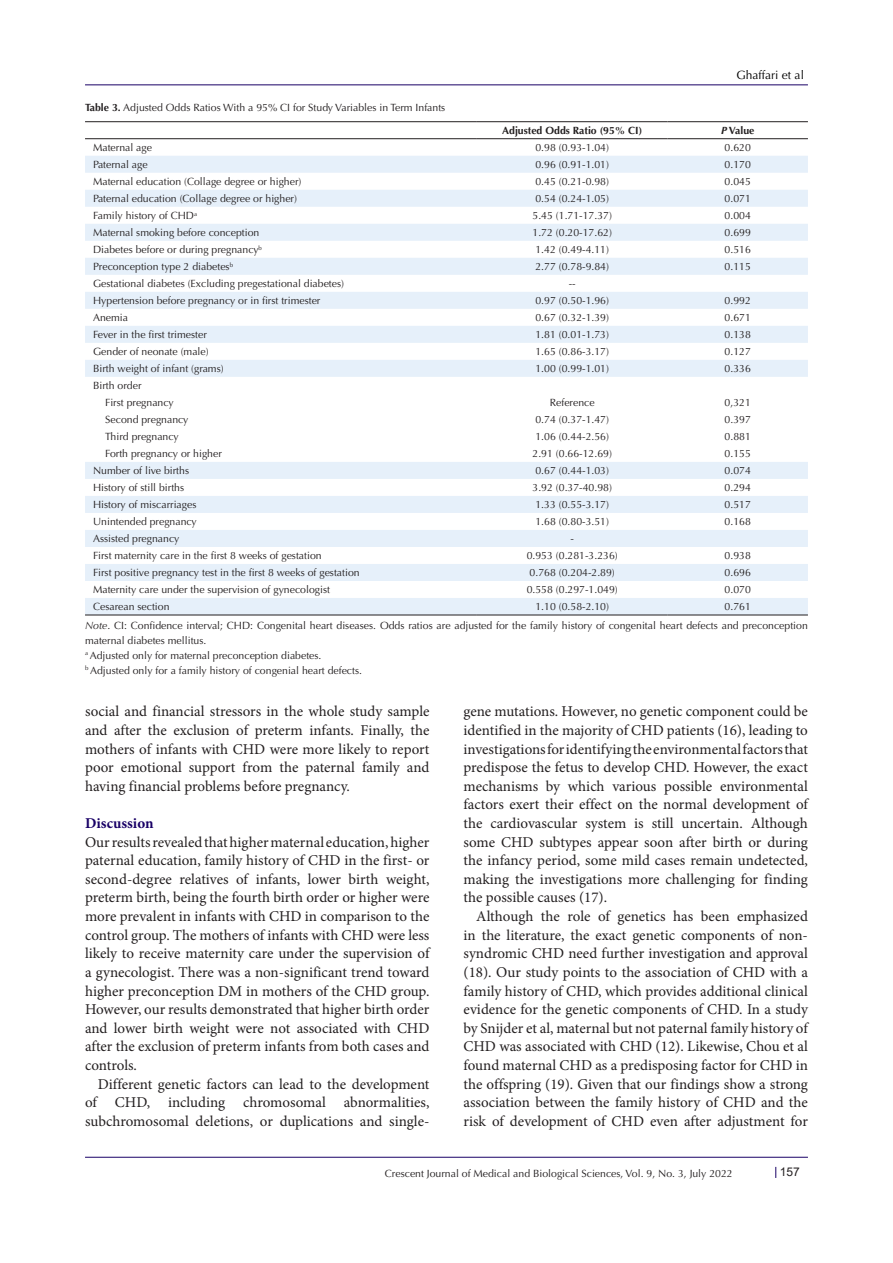
<style>
.page{position:relative;width:893px;height:1263px;background:#fff}
.page>*{position:absolute;margin:0;border:0;box-sizing:border-box;transform-origin:0 0}
.t1{font:15px/18.6px "Minion Pro";letter-spacing:-.005em;color:#231f20;text-align:justify}
.t2{font:700 15px "Minion Pro";color:#190066}
.t3{font:12px "Optima LT Std";color:#000001}
.t4{font:12px "Arial";color:#231f20}
.t5{font:10.5px/15px "Optima LT Std";color:#231f20}
.t6{font:700 10.5px "Optima LT Std";color:#231f20}
.s1{font-weight:700}
.s2{font-style:italic}
</style>
<div class="page">
<hr style="left:85px;top:85px;width:723px;height:1px;background:#190066">
<hr style="left:85px;top:1157px;width:723px;height:1px;background:#190066">
<svg style="left:85px;top:156px;width:723px;height:459px"></svg>
<hr style="left:85px;top:121px;width:392px;height:1px;background:#231f20">
<hr style="left:477px;top:121px;width:191px;height:1px;background:#231f20">
<hr style="left:668px;top:121px;width:140px;height:1px;background:#231f20">
<hr style="left:85px;top:138px;width:392px;height:1px;background:#231f20">
<hr style="left:477px;top:138px;width:191px;height:1px;background:#231f20">
<hr style="left:668px;top:138px;width:140px;height:1px;background:#231f20">
<hr style="left:85px;top:615px;width:392px;height:1px;background:#231f20">
<hr style="left:477px;top:615px;width:191px;height:1px;background:#231f20">
<hr style="left:668px;top:615px;width:140px;height:1px;background:#231f20">
<p class="t5" style="left:85px;top:100px;width:362px"><span class="s1">Table 3.</span> Adjusted Odds Ratios With a 95% CI for Study Variables in Term Infants</p>
<p class="t3" style="left:737px;top:67px;width:69px">Ghaffari et al</p>
<p class="t6" style="left:502px;top:124px;width:142px">Adjusted Odds Ratio (95% CI)</p>
<p class="t6" style="left:721px;top:124px;width:35px"><span class="s2">P</span> Value</p>
<p class="t5" style="left:93px;top:140px;width:60px">Maternal age</p>
<p class="t5" style="left:535px;top:140px;width:75px">0.98 (0.93-1.04)</p>
<p class="t5" style="left:725px;top:140px;width:28px">0.620</p>
<p class="t5" style="left:93px;top:157px;width:56px">Paternal age</p>
<p class="t5" style="left:535px;top:157px;width:75px">0.96 (0.91-1.01)</p>
<p class="t5" style="left:725px;top:157px;width:28px">0.170</p>
<p class="t5" style="left:93px;top:174px;width:210px">Maternal education (Collage degree or higher)</p>
<p class="t5" style="left:535px;top:174px;width:75px">0.45 (0.21-0.98)</p>
<p class="t5" style="left:725px;top:174px;width:28px">0.045</p>
<p class="t5" style="left:93px;top:191px;width:205px">Paternal education (Collage degree or higher)</p>
<p class="t5" style="left:535px;top:191px;width:75px">0.54 (0.24-1.05)</p>
<p class="t5" style="left:725px;top:191px;width:28px">0.071</p>
<p class="t5" style="left:93px;top:208px;width:106px">Family history of CHD<sup>a</sup></p>
<p class="t5" style="left:533px;top:208px;width:81px">5.45 (1.71-17.37)</p>
<p class="t5" style="left:725px;top:208px;width:28px">0.004</p>
<p class="t5" style="left:93px;top:225px;width:168px">Maternal smoking before conception</p>
<p class="t5" style="left:533px;top:225px;width:81px">1.72 (0.20-17.62)</p>
<p class="t5" style="left:725px;top:225px;width:28px">0.699</p>
<p class="t5" style="left:93px;top:242px;width:170px">Diabetes before or during pregnancy<sup>b</sup></p>
<p class="t5" style="left:535px;top:242px;width:75px">1.42 (0.49-4.11)</p>
<p class="t5" style="left:725px;top:242px;width:28px">0.516</p>
<p class="t5" style="left:93px;top:259px;width:141px">Preconception type 2 diabetes<sup>b</sup></p>
<p class="t5" style="left:535px;top:259px;width:75px">2.77 (0.78-9.84)</p>
<p class="t5" style="left:725px;top:259px;width:28px">0.115</p>
<p class="t5" style="left:93px;top:276px;width:252px">Gestational diabetes (Excluding pregestational diabetes)</p>
<p class="t5" style="left:569px;top:276px;width:8px">--</p>
<p class="t5" style="left:93px;top:293px;width:229px">Hypertension before pregnancy or in first trimester</p>
<p class="t5" style="left:535px;top:293px;width:75px">0.97 (0.50-1.96)</p>
<p class="t5" style="left:725px;top:293px;width:28px">0.992</p>
<p class="t5" style="left:93px;top:310px;width:37px">Anemia</p>
<p class="t5" style="left:535px;top:310px;width:75px">0.67 (0.32-1.39)</p>
<p class="t5" style="left:725px;top:310px;width:28px">0.671</p>
<p class="t5" style="left:93px;top:327px;width:115px">Fever in the first trimester</p>
<p class="t5" style="left:535px;top:327px;width:75px">1.81 (0.01-1.73)</p>
<p class="t5" style="left:725px;top:327px;width:28px">0.138</p>
<p class="t5" style="left:93px;top:344px;width:117px">Gender of neonate (male)</p>
<p class="t5" style="left:535px;top:344px;width:75px">1.65 (0.86-3.17)</p>
<p class="t5" style="left:725px;top:344px;width:28px">0.127</p>
<p class="t5" style="left:93px;top:361px;width:132px">Birth weight of infant (grams)</p>
<p class="t5" style="left:535px;top:361px;width:75px">1.00 (0.99-1.01)</p>
<p class="t5" style="left:725px;top:361px;width:28px">0.336</p>
<p class="t5" style="left:93px;top:378px;width:50px">Birth order</p>
<p class="t5" style="left:105px;top:395px;width:70px">First pregnancy</p>
<p class="t5" style="left:550px;top:395px;width:46px">Reference</p>
<p class="t5" style="left:725px;top:395px;width:28px">0,321</p>
<p class="t5" style="left:105px;top:412px;width:85px">Second pregnancy</p>
<p class="t5" style="left:535px;top:412px;width:75px">0.74 (0.37-1.47)</p>
<p class="t5" style="left:725px;top:412px;width:28px">0.397</p>
<p class="t5" style="left:105px;top:429px;width:75px">Third pregnancy</p>
<p class="t5" style="left:535px;top:429px;width:75px">1.06 (0.44-2.56)</p>
<p class="t5" style="left:725px;top:429px;width:28px">0.881</p>
<p class="t5" style="left:105px;top:446px;width:118px">Forth pregnancy or higher</p>
<p class="t5" style="left:533px;top:446px;width:81px">2.91 (0.66-12.69)</p>
<p class="t5" style="left:725px;top:446px;width:28px">0.155</p>
<p class="t5" style="left:93px;top:463px;width:97px">Number of live births</p>
<p class="t5" style="left:535px;top:463px;width:75px">0.67 (0.44-1.03)</p>
<p class="t5" style="left:725px;top:463px;width:28px">0.074</p>
<p class="t5" style="left:93px;top:480px;width:93px">History of still births</p>
<p class="t5" style="left:533px;top:480px;width:81px">3.92 (0.37-40.98)</p>
<p class="t5" style="left:725px;top:480px;width:28px">0.294</p>
<p class="t5" style="left:93px;top:497px;width:105px">History of miscarriages</p>
<p class="t5" style="left:535px;top:497px;width:75px">1.33 (0.55-3.17)</p>
<p class="t5" style="left:725px;top:497px;width:28px">0.517</p>
<p class="t5" style="left:93px;top:514px;width:105px">Unintended pregnancy</p>
<p class="t5" style="left:535px;top:514px;width:75px">1.68 (0.80-3.51)</p>
<p class="t5" style="left:725px;top:514px;width:28px">0.168</p>
<p class="t5" style="left:93px;top:531px;width:88px">Assisted pregnancy</p>
<p class="t5" style="left:570px;top:531px;width:5px">-</p>
<p class="t5" style="left:93px;top:548px;width:230px">First maternity care in the first 8 weeks of gestation</p>
<p class="t5" style="left:527px;top:548px;width:93px">0.953 (0.281-3.236)</p>
<p class="t5" style="left:725px;top:548px;width:28px">0.938</p>
<p class="t5" style="left:93px;top:565px;width:268px">First positive pregnancy test in the first 8 weeks of gestation</p>
<p class="t5" style="left:530px;top:565px;width:87px">0.768 (0.204-2.89)</p>
<p class="t5" style="left:725px;top:565px;width:28px">0.696</p>
<p class="t5" style="left:93px;top:582px;width:238px">Maternity care under the supervision of gynecologist</p>
<p class="t5" style="left:527px;top:582px;width:93px">0.558 (0.297-1.049)</p>
<p class="t5" style="left:725px;top:582px;width:28px">0.070</p>
<p class="t5" style="left:93px;top:599px;width:78px">Cesarean section</p>
<p class="t5" style="left:535px;top:599px;width:75px">1.10 (0.58-2.10)</p>
<p class="t5" style="left:725px;top:599px;width:28px">0.761</p>
<p class="t5" style="left:85px;top:618px;width:724px"><span class="s2">Note</span>. CI: Confidence interval; CHD: Congenital heart diseases. Odds ratios are adjusted for the family history of congenital heart defects and preconception maternal diabetes mellitus.</p>
<p class="t5" style="left:85px;top:648px;width:238px"><sup>a</sup> Adjusted only for maternal preconception diabetes.</p>
<p class="t5" style="left:85px;top:663px;width:279px"><sup>b</sup> Adjusted only for a family history of congenial heart defects.</p>
<p class="t1" style="left:85px;top:702px;width:346px">social and financial stressors in the whole study sample and after the exclusion of preterm infants. Finally, the mothers of infants with CHD were more likely to report poor emotional support from the paternal family and having financial problems before pregnancy.</p>
<p class="t2" style="left:85px;top:813px;width:70px">Discussion</p>
<p class="t1" style="left:85px;top:833px;width:346px">Our results revealed that higher maternal education, higher paternal education, family history of CHD in the first- or second-degree relatives of infants, lower birth weight, preterm birth, being the fourth birth order or higher were more prevalent in infants with CHD in comparison to the control group. The mothers of infants with CHD were less likely to receive maternity care under the supervision of a gynecologist. There was a non-significant trend toward higher preconception DM in mothers of the CHD group.<br>However, our results demonstrated that higher birth order and lower birth weight were not associated with CHD after the exclusion of preterm infants from both cases and controls.</p>
<p class="t1" style="left:85px;top:1074px;width:346px;text-indent:13px">Different genetic factors can lead to the development of CHD, including chromosomal abnormalities, subchromosomal deletions, or duplications and single-</p>
<p class="t1" style="left:463px;top:702px;width:346px">gene mutations. However, no genetic component could be identified in the majority of CHD patients (16), leading to investigations for identifying the environmental factors that predispose the fetus to develop CHD. However, the exact mechanisms by which various possible environmental factors exert their effect on the normal development of the cardiovascular system is still uncertain. Although some CHD subtypes appear soon after birth or during the infancy period, some mild cases remain undetected, making the investigations more challenging for finding the possible causes (17).</p>
<p class="t1" style="left:463px;top:907px;width:346px;text-indent:13px">Although the role of genetics has been emphasized in the literature, the exact genetic components of non&shy;syndromic CHD need further investigation and approval (18). Our study points to the association of CHD with a family history of CHD, which provides additional clinical evidence for the genetic components of CHD. In a study by Snijder et al, maternal but not paternal family history of CHD was associated with CHD (12). Likewise, Chou et al found maternal CHD as a predisposing factor for CHD in the offspring (19). Given that our findings show a strong association between the family history of CHD and the risk of development of CHD even after adjustment for</p>
<p class="t5" style="left:385px;top:1166px;width:349px">Crescent Journal of Medical and Biological Sciences, Vol. 9, No. 3, July 2022</p>
<p class="t4" style="left:780px;top:1163px;width:22px">157</p>
</div>
